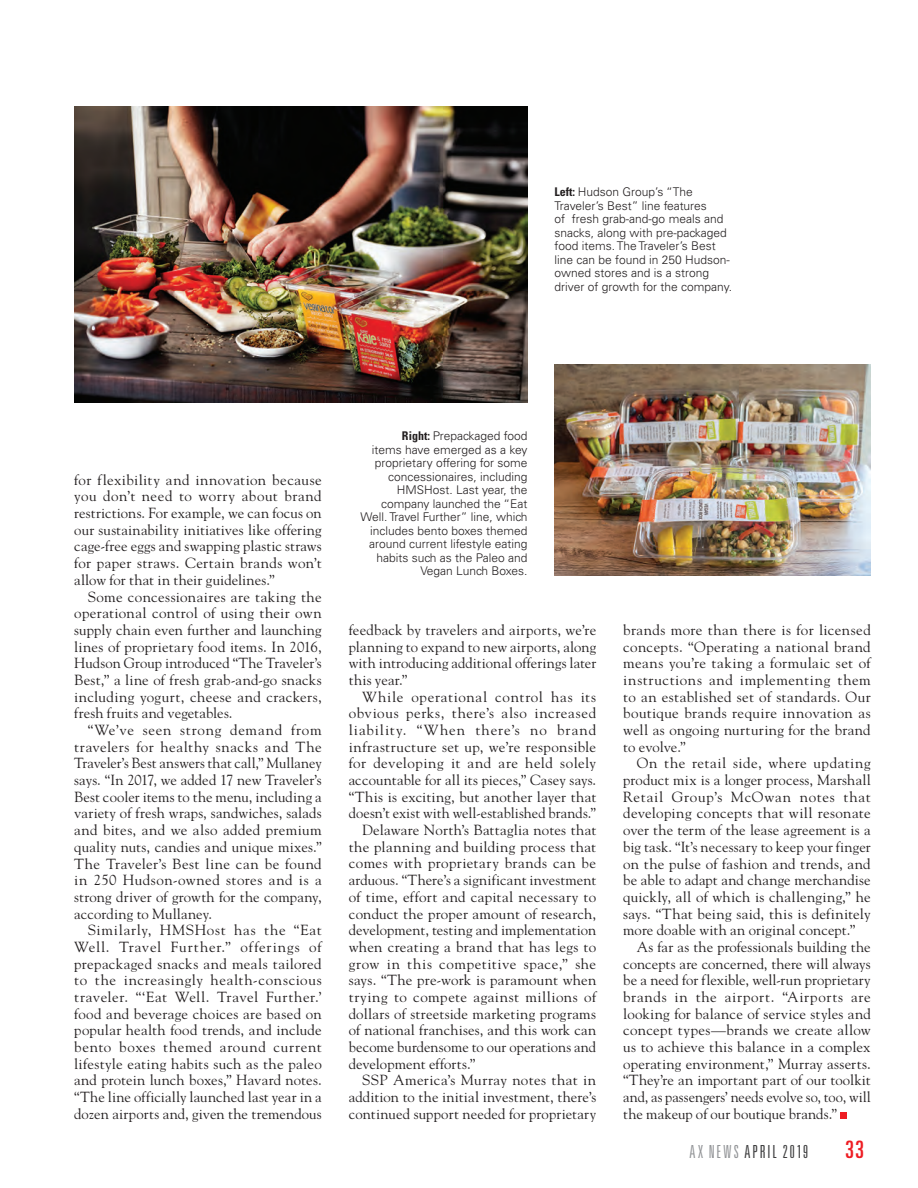
<style>
.page{position:relative;width:918px;height:1188px;background:#fff}
.page>*{position:absolute;margin:0;border:0;box-sizing:border-box;transform-origin:0 0}
.t1{font:ultra-condensed 24px "Univers LT Std";color:#ee1d23}
.t2{font:300 ultra-condensed 18px "Univers LT Std";letter-spacing:.115em;color:#3e3e3f}
.Body{font:14.7px/16.6px "Goudy Std";letter-spacing:.01em;color:#231f20;text-align:justify}
.t3{font:300 12px/13.5px "Univers LT Std";color:#231f20;text-align:right}
.s1{font-weight:700;font-stretch:condensed}
.s2{color:#939598}
</style>
<div class="page">
<div style="left:840px;top:1112px;width:7px;height:7px;background:#ee1d23"></div>
<img style="left:555px;top:365px;width:316px;height:211px">
<img style="left:74px;top:106px;width:453px;height:296px">
<p class="t3" style="left:555px;top:185px;width:179px;text-align:left"><span class="s1">Left:</span> Hudson Group’s “The<br>Traveler’s Best” line features<br>of fresh grab-and-go meals and snacks, along with pre-packaged food items. The Traveler’s Best line can be found in 250 Hudson&shy;owned stores and is a strong driver of growth for the company.</p>
<p class="Body" style="left:74px;top:471px;width:249px">for flexibility and innovation because you don’t need to worry about brand restrictions. For example, we can focus on our sustainability initiatives like offering cage-free eggs and swapping plastic straws for paper straws. Certain brands won’t allow for that in their guidelines.”</p>
<p class="Body" style="left:74px;top:588px;width:249px;text-indent:14px">Some concessionaires are taking the operational control of using their own supply chain even further and launching lines of proprietary food items. In 2016, Hudson Group introduced “The Traveler’s Best,” a line of fresh grab-and-go snacks including yogurt, cheese and crackers, fresh fruits and vegetables.</p>
<p class="Body" style="left:74px;top:721px;width:249px;text-indent:14px">“We’ve seen strong demand from travelers for healthy snacks and The Traveler’s Best answers that call,” Mullaney says. “In 2017, we added 17 new Traveler’s Best cooler items to the menu, including a variety of fresh wraps, sandwiches, salads and bites, and we also added premium quality nuts, candies and unique mixes.” The Traveler’s Best line can be found in 250 Hudson-owned stores and is a strong driver of growth for the company, according to Mullaney.</p>
<p class="Body" style="left:74px;top:922px;width:249px;text-indent:14px">Similarly, HMSHost has the “Eat Well. Travel Further.” offerings of prepackaged snacks and meals tailored to the increasingly health-conscious traveler. “‘Eat Well. Travel Further.’ food and beverage choices are based on popular health food trends, and include bento boxes themed around current lifestyle eating habits such as the paleo and protein lunch boxes,” Havard notes. “The line officially launched last year in a dozen airports and, given the tremendous</p>
<p class="t3" style="left:361px;top:429px;width:169px"><span class="s1">Right:</span> Prepackaged food<br>items have emerged as a key proprietary offering for some concessionaires, including<br>HMSHost. Last year, the company launched the “Eat<br>Well. Travel Further” line, which includes bento boxes themed around current lifestyle eating habits such as the Paleo and<br>Vegan Lunch Boxes.</p>
<p class="Body" style="left:349px;top:621px;width:249px">feedback by travelers and airports, we’re planning to expand to new airports, along with introducing additional offerings later this year.”</p>
<p class="Body" style="left:349px;top:688px;width:249px;text-indent:14px">While operational control has its obvious perks, there’s also increased liability. “When there’s no brand infrastructure set up, we’re responsible for developing it and are held solely accountable for all its pieces,” Casey says. “This is exciting, but another layer that doesn’t exist with well-established brands.”</p>
<p class="Body" style="left:349px;top:822px;width:249px;text-indent:14px">Delaware North’s Battaglia notes that the planning and building process that comes with proprietary brands can be arduous. “There’s a significant investment of time, effort and capital necessary to conduct the proper amount of research, development, testing and implementation when creating a brand that has legs to grow in this competitive space,” she says. “The pre-work is paramount when trying to compete against millions of dollars of streetside marketing programs of national franchises, and this work can become burdensome to our operations and development efforts.”</p>
<p class="Body" style="left:349px;top:1072px;width:249px;text-indent:14px">SSP America’s Murray notes that in addition to the initial investment, there’s continued support needed for proprietary</p>
<p class="Body" style="left:623px;top:621px;width:249px">brands more than there is for licensed concepts. “Operating a national brand means you’re taking a formulaic set of instructions and implementing them to an established set of standards. Our boutique brands require innovation as well as ongoing nurturing for the brand to evolve.”</p>
<p class="Body" style="left:623px;top:755px;width:249px;text-indent:14px">On the retail side, where updating product mix is a longer process, Marshall Retail Group’s McOwan notes that developing concepts that will resonate over the term of the lease agreement is a big task. “It’s necessary to keep your finger on the pulse of fashion and trends, and be able to adapt and change merchandise quickly, all of which is challenging,” he says. “That being said, this is definitely more doable with an original concept.”</p>
<p class="Body" style="left:623px;top:938px;width:249px;text-indent:14px">As far as the professionals building the concepts are concerned, there will always be a need for flexible, well-run proprietary brands in the airport. “Airports are looking for balance of service styles and concept types—brands we create allow us to achieve this balance in a complex operating environment,” Murray asserts. “They’re an important part of our toolkit and, as passengers’ needs evolve so, too, will the makeup of our boutique brands.”</p>
<p class="t2" style="left:690px;top:1142px;width:120px"><span class="s2">AX NEWS</span> APRIL 2019</p>
<h1 class="t1" style="left:845px;top:1136px;width:20px">33</h1>
</div>
